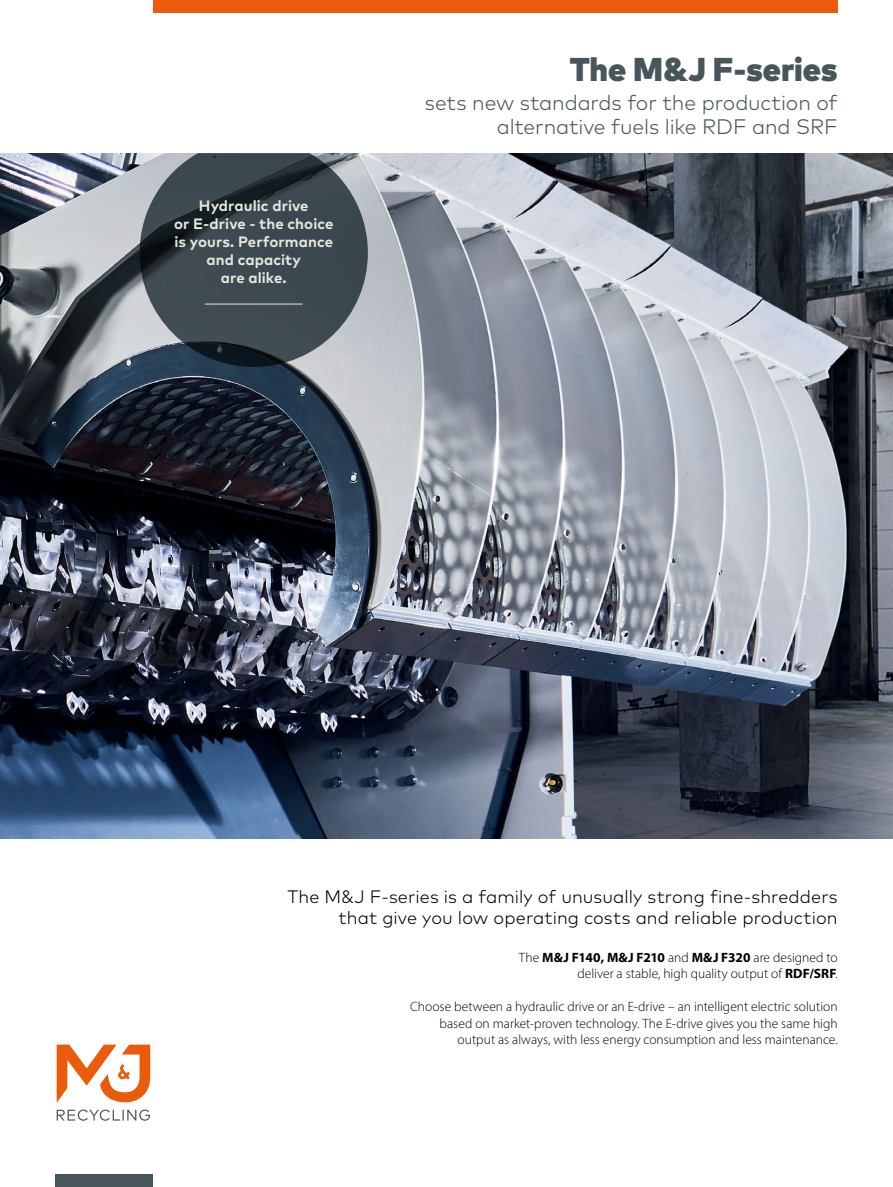
<style>
.page{position:relative;width:893px;height:1187px;background:#fff}
.page>*{position:absolute;margin:0;border:0;box-sizing:border-box;transform-origin:0 0}
.t1{font:900 33px "Mark W1 G";color:#48565c}
.t2{font:300 21px/24px "Mark W1 G";letter-spacing:-.005em;color:#48565c;text-align:right}
.t3{font:300 18px/21px "Mark W1 G";letter-spacing:.005em;color:#000;text-align:right}
.t4{font:700 15px/18px "Mark W1 G";letter-spacing:.005em;color:#e4e7dc;text-align:center}
.t5{font:300 13.5px/16.5px "Myriad Pro";color:#000;text-align:right}
.s1{font-weight:700}
</style>
<div class="page">
<div style="left:55px;top:1174px;width:98px;height:12px;background:#48565c"></div>
<img style="left:0;top:153px;width:893px;height:685px">
<svg style="left:140px;top:153px;width:228px;height:214px;background:#4b565d"></svg>
<hr style="left:205px;top:304px;width:98px;height:1px;background:#e4e7dc">
<div style="left:153px;top:0;width:685px;height:13px;background:#ea5b0b"></div>
<svg style="left:57px;top:1044px;width:93px;height:58px"></svg>
<svg style="left:57px;top:1109px;width:93px;height:11px"></svg>
<p class="t4" style="left:174px;top:196px;width:161px">Hydraulic drive<br>or E-drive - the choice is yours. Performance and capacity<br>are alike.</p>
<h1 class="t1" style="left:570px;top:44px;width:269px">The M&amp;J F-series</h1>
<h2 class="t2" style="left:425px;top:89px;width:414px">sets new standards for the production of alternative fuels like RDF and SRF</h2>
<h3 class="t3" style="left:287px;top:885px;width:552px">The M&amp;J F-series is a family of unusually strong fine-shredders that give you low operating costs and reliable production</h3>
<p class="t5" style="left:519px;top:949px;width:320px">The <span class="s1">M&amp;J F140, M&amp;J F210</span> and <span class="s1">M&amp;J F320</span> are designed to deliver a stable, high quality output of <span class="s1">RDF/SRF</span>.</p>
<p class="t5" style="left:410px;top:998px;width:429px">Choose between a hydraulic drive or an E-drive – an intelligent electric solution based on market-proven technology. The E-drive gives you the same high output as always, with less energy consumption and less maintenance.</p>
</div>
